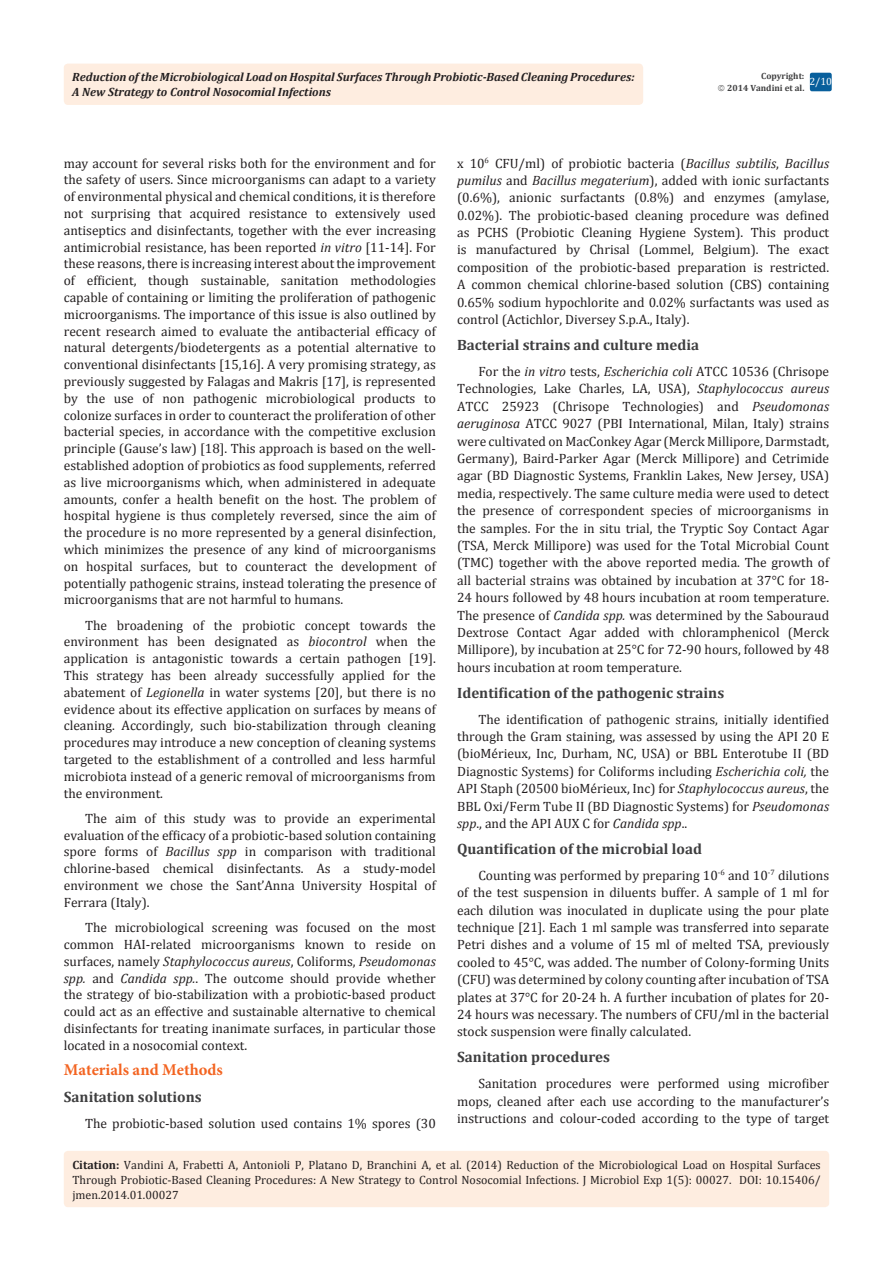
<style>
.page{position:relative;width:893px;height:1263px;background:#fff}
.page>*{position:absolute;margin:0;border:0;box-sizing:border-box;transform-origin:0 0}
.t1{font:700 16.5px "Minion Pro";color:#f36421}
.t2{font:700 15px "Cambria";color:#3e3e3f}
.t3{font:13.5px/16.8px "Cambria";color:#231f20;text-align:justify}
.t4{font:12px/15px "Cambria";color:#231f20;text-align:justify}
.t5{font:italic 700 12px/15px "Cambria";color:#231f20}
.t6{font:10.5px "Cambria";color:#fff}
.t7{font:700 9px/12px "Cambria";color:#3e3e3f;text-align:right}
.s1{font-style:italic}
.s2{font-weight:700}
</style>
<div class="page">
<div style="left:64px;top:64px;width:579px;height:41px;background:#feede0;border-radius:4px"></div>
<div style="left:64px;top:1151px;width:765px;height:56px;background:#feede0;border-radius:4px"></div>
<div style="left:810px;top:73px;width:22px;height:18px;background:#085f9c;border-radius:2px"></div>
<p class="t5" style="left:72px;top:69px;width:564px">Reduction of the Microbiological Load on Hospital Surfaces Through Probiotic-Based Cleaning Procedures:<br>A New Strategy to Control Nosocomial Infections</p>
<p class="t7" style="left:727px;top:69px;width:79px">Copyright:<br>2014 Vandini et al.</p>
<p class="t6" style="left:809px;top:75px;width:24px">2/10</p>
<p class="t3" style="left:64px;top:155px;width:374px">may account for several risks both for the environment and for the safety of users. Since microorganisms can adapt to a variety of environmental physical and chemical conditions, it is therefore not surprising that acquired resistance to extensively used antiseptics and disinfectants, together with the ever increasing antimicrobial resistance, has been reported <span class="s1">in vitro</span> [11-14]. For these reasons, there is increasing interest about the improvement of efficient, though sustainable, sanitation methodologies capable of containing or limiting the proliferation of pathogenic microorganisms. The importance of this issue is also outlined by recent research aimed to evaluate the antibacterial efficacy of natural detergents/biodetergents as a potential alternative to conventional disinfectants [15,16]. A very promising strategy, as previously suggested by Falagas and Makris [17], is represented by the use of non pathogenic microbiological products to colonize surfaces in order to counteract the proliferation of other bacterial species, in accordance with the competitive exclusion principle (Gause’s law) [18]. This approach is based on the well&shy;established adoption of probiotics as food supplements, referred as live microorganisms which, when administered in adequate amounts, confer a health benefit on the host. The problem of hospital hygiene is thus completely reversed, since the aim of the procedure is no more represented by a general disinfection, which minimizes the presence of any kind of microorganisms on hospital surfaces, but to counteract the development of potentially pathogenic strains, instead tolerating the presence of microorganisms that are not harmful to humans.</p>
<p class="t3" style="left:64px;top:616px;width:374px;text-indent:21px">The broadening of the probiotic concept towards the environment has been designated as <span class="s1">biocontrol</span> when the application is antagonistic towards a certain pathogen [19].<br>This strategy has been already successfully applied for the abatement of <span class="s1">Legionella</span> in water systems [20], but there is no evidence about its effective application on surfaces by means of cleaning. Accordingly, such bio-stabilization through cleaning procedures may introduce a new conception of cleaning systems targeted to the establishment of a controlled and less harmful microbiota instead of a generic removal of microorganisms from the environment.</p>
<p class="t3" style="left:64px;top:810px;width:374px;text-indent:21px">The aim of this study was to provide an experimental evaluation of the efficacy of a probiotic-based solution containing spore forms of <span class="s1">Bacillus spp</span> in comparison with traditional chlorine-based chemical disinfectants. As a study-model environment we chose the Sant’Anna University Hospital of Ferrara (Italy).</p>
<p class="t3" style="left:64px;top:919px;width:374px;text-indent:21px">The microbiological screening was focused on the most common HAI-related microorganisms known to reside on surfaces, namely <span class="s1">Staphylococcus aureus</span>, Coliforms, <span class="s1">Pseudomonas spp.</span> and <span class="s1">Candida spp.</span>. The outcome should provide whether the strategy of bio-stabilization with a probiotic-based product could act as an effective and sustainable alternative to chemical disinfectants for treating inanimate surfaces, in particular those located in a nosocomial context.</p>
<p class="t1" style="left:64px;top:1058px;width:161px">Materials and Methods</p>
<p class="t2" style="left:64px;top:1086px;width:139px">Sanitation solutions</p>
<p class="t3" style="left:85px;top:1114px;width:352px">The probiotic-based solution used contains 1% spores (30</p>
<p class="t3" style="left:457px;top:154px;width:374px;line-height:17.4px">x 10<sup>6</sup> CFU/ml) of probiotic bacteria (<span class="s1">Bacillus subtilis</span>, <span class="s1">Bacillus pumilus</span> and <span class="s1">Bacillus megaterium</span>), added with ionic surfactants (0.6%), anionic surfactants (0.8%) and enzymes (amylase, 0.02%). The probiotic-based cleaning procedure was defined as PCHS (Probiotic Cleaning Hygiene System). This product is manufactured by Chrisal (Lommel, Belgium). The exact composition of the probiotic-based preparation is restricted.<br>A common chemical chlorine-based solution (CBS) containing 0.65% sodium hypochlorite and 0.02% surfactants was used as control (Actichlor, Diversey S.p.A., Italy).</p>
<p class="t2" style="left:457px;top:334px;width:244px">Bacterial strains and culture media</p>
<p class="t3" style="left:457px;top:362px;width:374px;line-height:17.4px;text-indent:21px">For the <span class="s1">in vitro</span> tests, <span class="s1">Escherichia coli</span> ATCC 10536 (Chrisope Technologies, Lake Charles, LA, USA), <span class="s1">Staphylococcus aureus </span>ATCC 25923 (Chrisope Technologies) and <span class="s1">Pseudomonas aeruginosa</span> ATCC 9027 (PBI International, Milan, Italy) strains were cultivated on MacConkey Agar (Merck Millipore, Darmstadt, Germany), Baird-Parker Agar (Merck Millipore) and Cetrimide agar (BD Diagnostic Systems, Franklin Lakes, New Jersey, USA) media, respectively. The same culture media were used to detect the presence of correspondent species of microorganisms in the samples. For the in situ trial, the Tryptic Soy Contact Agar (TSA, Merck Millipore) was used for the Total Microbial Count (TMC) together with the above reported media. The growth of all bacterial strains was obtained by incubation at 37°C for 18- 24 hours followed by 48 hours incubation at room temperature.<br>The presence of <span class="s1">Candida spp.</span> was determined by the Sabouraud Dextrose Contact Agar added with chloramphenicol (Merck Millipore), by incubation at 25°C for 72-90 hours, followed by 48 hours incubation at room temperature.</p>
<p class="t2" style="left:457px;top:682px;width:269px">Identification of the pathogenic strains</p>
<p class="t3" style="left:457px;top:710px;width:374px;line-height:17.4px;text-indent:21px">The identification of pathogenic strains, initially identified through the Gram staining, was assessed by using the API 20 E (bioMérieux, Inc, Durham, NC, USA) or BBL Enterotube II (BD Diagnostic Systems) for Coliforms including <span class="s1">Escherichia coli,</span> the API Staph (20500 bioMérieux, Inc) for <span class="s1">Staphylococcus aureus</span>, the BBL Oxi/Ferm Tube II (BD Diagnostic Systems) for <span class="s1">Pseudomonas spp</span>., and the API AUX C for <span class="s1">Candida spp</span>..</p>
<p class="t2" style="left:457px;top:838px;width:246px">Quantification of the microbial load</p>
<p class="t3" style="left:457px;top:866px;width:374px;line-height:17.4px;text-indent:21px">Counting was performed by preparing 10<sup>-6</sup> and 10<sup>-7</sup> dilutions of the test suspension in diluents buffer. A sample of 1 ml for each dilution was inoculated in duplicate using the pour plate technique [21]. Each 1 ml sample was transferred into separate Petri dishes and a volume of 15 ml of melted TSA, previously cooled to 45°C, was added. The number of Colony-forming Units (CFU) was determined by colony counting after incubation of TSA plates at 37°C for 20-24 h. A further incubation of plates for 20- 24 hours was necessary. The numbers of CFU/ml in the bacterial stock suspension were finally calculated.</p>
<p class="t2" style="left:457px;top:1046px;width:154px">Sanitation procedures</p>
<p class="t3" style="left:457px;top:1075px;width:374px;line-height:17.4px;text-indent:21px">Sanitation procedures were performed using microfiber mops, cleaned after each use according to the manufacturer’s instructions and colour-coded according to the type of target</p>
<p class="t4" style="left:72px;top:1157px;width:750px"><span class="s2">Citation:</span> Vandini A, Frabetti A, Antonioli P, Platano D, Branchini A, et al. (2014) Reduction of the Microbiological Load on Hospital Surfaces Through Probiotic-Based Cleaning Procedures: A New Strategy to Control Nosocomial Infections. J Microbiol Exp 1(5): 00027. DOI: 10.15406/ jmen.2014.01.00027</p>
</div>
